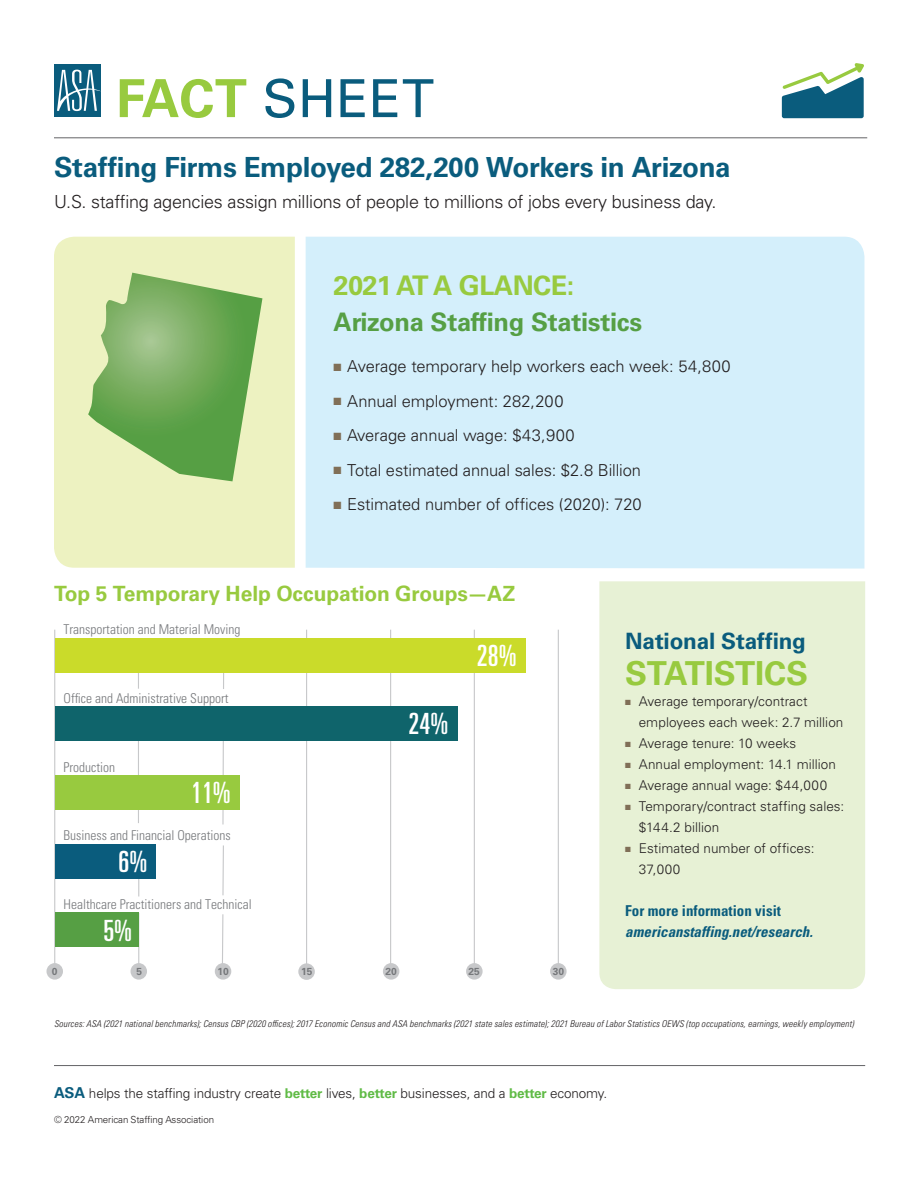
<style>
.page{position:relative;width:918px;height:1188px;background:#fff}
.page>*{position:absolute;margin:0;border:0;box-sizing:border-box;transform-origin:0 0}
.t1{font:52.5px "Univers LT Pro 55 Roman";letter-spacing:.01em;color:#0a5c7d}
.t2{font:700 33px "Univers LT Pro 65";letter-spacing:-.005em;color:#98ca3f}
.t3{font:ultra-condensed 29.25px "Univers LT Std";color:#fff}
._2019_Main_head{font:700 27.75px "Univers LT Pro 65";letter-spacing:-.015em;color:#0a5c7d}
.At_a_glance_header{font:700 27px "Univers LT Pro 65";letter-spacing:-.02em;color:#98ca3f}
.At_a_glance_header-2{font:700 25.5px "Univers LT Pro 65";letter-spacing:-.01em;color:#569f44}
.t4{font:700 22.5px "Univers LT Pro 65";letter-spacing:-.005em;color:#0a5c7d}
.Chart_Header{font:700 21px "Univers LT Pro 65";letter-spacing:-.005em;color:#98ca3f}
.Final_Intro_copy{font:300 18px "Univers LT Pro 45";letter-spacing:-.01em;color:#231f20}
.Bullets{font:300 16.5px "Univers LT Pro 45";letter-spacing:-.005em;color:#231f20}
.t5{font:italic 700 condensed 15px "Univers LT Pro";color:#0a5c7d}
.t6{font:700 condensed 15px "Univers LT Pro";color:#0a5c7d}
.t7{font:300 13.5px/21px "Univers LT Pro 45";letter-spacing:.005em;color:#231f20}
.t8{font:300 condensed 13.5px "Univers LT Std";color:#76787b}
.t9{font:700 10.2px "Univers LT Std";color:#76787b}
.t10{font:300 9.75px "Univers LT Pro 45";letter-spacing:-.01em;color:#231f20}
.t11{font:italic 300 condensed 9.3px "Univers LT Pro";letter-spacing:.015em;color:#231f20}
.s1{font-family:"Univers LT Pro 65";font-weight:700;color:#98ca3f}
.s2{color:#806f57}
.s3{font-family:"Univers LT Pro 65";font-weight:700;font-size:15px;color:#0a5c7d}
.s4{font-family:"Univers LT Pro 65";font-weight:700;color:#60bb46}
</style>
<div class="page">
<div style="left:599px;top:581px;width:266px;height:408px;background:#e7f1d5"></div>
<hr style="left:54px;top:138px;width:813px;height:1px;background:#636366">
<div style="left:54px;top:64px;width:46px;height:53px;background:#0a5c7d"></div>
<svg style="left:57px;top:70px;width:44px;height:41px"></svg>
<svg style="left:782px;top:63px;width:82px;height:55px"></svg>
<div style="left:306px;top:237px;width:558px;height:332px;background:#d4effb"></div>
<div style="left:54px;top:237px;width:241px;height:331px;background:#edf2c1"></div>
<hr style="left:54px;top:1065px;width:811px;height:1px;background:#636366">
<hr style="left:54px;top:630px;width:1px;height:336px;background:#c7c8ca">
<div style="left:46px;top:963px;width:17px;height:17px;background:#c7c8ca;border-radius:50%"></div>
<div style="left:215px;top:963px;width:16px;height:17px;background:#c7c8ca;border-radius:50%"></div>
<hr style="left:222px;top:721px;width:2px;height:104px;background:#c7c8ca">
<hr style="left:223px;top:641px;width:1px;height:48px;background:#c7c8ca">
<svg style="left:221px;top:914px;width:3px;height:50px"></svg>
<hr style="left:222px;top:845px;width:2px;height:50px;background:#c7c8ca">
<div style="left:131px;top:963px;width:16px;height:17px;background:#c7c8ca;border-radius:50%"></div>
<hr style="left:138px;top:715px;width:1px;height:108px;background:#c7c8ca">
<hr style="left:138px;top:641px;width:1px;height:48px;background:#c7c8ca">
<hr style="left:138px;top:844px;width:1px;height:53px;background:#c7c8ca">
<hr style="left:138px;top:913px;width:1px;height:53px;background:#c7c8ca">
<hr style="left:306px;top:630px;width:1px;height:336px;background:#c7c8ca">
<div style="left:298px;top:963px;width:17px;height:17px;background:#c7c8ca;border-radius:50%"></div>
<hr style="left:390px;top:630px;width:1px;height:336px;background:#c7c8ca">
<div style="left:383px;top:963px;width:16px;height:17px;background:#c7c8ca;border-radius:50%"></div>
<hr style="left:474px;top:630px;width:1px;height:336px;background:#c7c8ca">
<div style="left:466px;top:963px;width:17px;height:17px;background:#c7c8ca;border-radius:50%"></div>
<hr style="left:558px;top:630px;width:1px;height:336px;background:#c7c8ca">
<div style="left:550px;top:963px;width:17px;height:17px;background:#c7c8ca;border-radius:50%"></div>
<div style="left:55px;top:913px;width:84px;height:34px;background:#569f44"></div>
<div style="left:55px;top:844px;width:100px;height:34px;background:#0a5c7d"></div>
<div style="left:55px;top:775px;width:184px;height:35px;background:#98ca3f"></div>
<div style="left:55px;top:707px;width:403px;height:34px;background:#0f646b"></div>
<div style="left:55px;top:638px;width:471px;height:34px;background:#cadb2a"></div>
<svg style="left:88px;top:273px;width:174px;height:208px;background:#92be76"></svg>
<h1 class="t1" style="left:116px;top:62px;width:319px"><span class="s1">FACT</span> SHEET</h1>
<p class="_2019_Main_head" style="left:54px;top:148px;width:678px">Staffing Firms Employed 282,200 Workers in Arizona</p>
<p class="Final_Intro_copy" style="left:54px;top:190px;width:664px">U.S. staffing agencies assign millions of people to millions of jobs every business day.</p>
<p class="At_a_glance_header" style="left:334px;top:266px;width:242px">2021 AT A GLANCE:</p>
<p class="At_a_glance_header-2" style="left:334px;top:304px;width:310px">Arizona Staffing Statistics</p>
<p class="Bullets" style="left:334px;top:356px;width:399px"><span class="s2">■</span> Average temporary help workers each week: 54,800</p>
<p class="Bullets" style="left:334px;top:390px;width:231px"><span class="s2">■</span> Annual employment: 282,200</p>
<p class="Bullets" style="left:334px;top:425px;width:243px"><span class="s2">■</span> Average annual wage: $43,900</p>
<p class="Bullets" style="left:334px;top:459px;width:309px"><span class="s2">■</span> Total estimated annual sales: $2.8 Billion</p>
<p class="Bullets" style="left:334px;top:494px;width:310px"><span class="s2">■</span> Estimated number of offices (2020): 720</p>
<p class="Chart_Header" style="left:54px;top:578px;width:463px">Top 5 Temporary Help Occupation Groups—AZ</p>
<p class="t8" style="left:64px;top:621px;width:178px">Transportation and Material Moving</p>
<p class="t8" style="left:64px;top:690px;width:166px">Office and Administrative Support</p>
<p class="t8" style="left:64px;top:759px;width:53px">Production</p>
<p class="t3" style="left:191px;top:776px;width:41px">11%</p>
<p class="t8" style="left:64px;top:827px;width:169px">Business and Financial Operations</p>
<p class="t3" style="left:119px;top:845px;width:30px">6%</p>
<p class="t8" style="left:64px;top:896px;width:190px">Healthcare Practitioners and Technical</p>
<p class="t3" style="left:103px;top:914px;width:30px">5%</p>
<p class="t3" style="left:409px;top:707px;width:41px">24%</p>
<p class="t3" style="left:477px;top:638px;width:41px">28%</p>
<p class="t9" style="left:52px;top:965px;width:7px">0</p>
<p class="t9" style="left:136px;top:965px;width:7px">5</p>
<p class="t9" style="left:218px;top:965px;width:13px">10</p>
<p class="t9" style="left:301px;top:966px;width:13px">15</p>
<p class="t9" style="left:385px;top:965px;width:13px">20</p>
<p class="t9" style="left:469px;top:965px;width:13px">25</p>
<p class="t9" style="left:553px;top:965px;width:13px">30</p>
<h3 class="t4" style="left:625px;top:626px;width:182px">National Staffing</h3>
<h2 class="t2" style="left:625px;top:651px;width:184px">STATISTICS</h2>
<p class="t7" style="left:639px;top:691px;width:206px;text-indent:-14px"><span class="s2">■</span> Average temporary/contract employees each week: 2.7 million</p>
<p class="t7" style="left:625px;top:733px;width:173px"><span class="s2">■</span> Average tenure: 10 weeks</p>
<p class="t7" style="left:625px;top:754px;width:212px"><span class="s2">■</span> Annual employment: 14.1 million</p>
<p class="t7" style="left:625px;top:775px;width:203px"><span class="s2">■</span> Average annual wage: $44,000</p>
<p class="t7" style="left:639px;top:796px;width:207px;text-indent:-14px"><span class="s2">■</span> Temporary/contract staffing sales: $144.2 billion</p>
<p class="t7" style="left:639px;top:838px;width:177px;text-indent:-14px"><span class="s2">■</span> Estimated number of offices:<br>37,000</p>
<p class="t6" style="left:625px;top:902px;width:157px">For more information visit</p>
<p class="t5" style="left:625px;top:923px;width:189px">americanstaffing.net/research.</p>
<p class="t11" style="left:54px;top:1018px;width:801px">Sources: ASA (2021 national benchmarks); Census CBP (2020 offices); 2017 Economic Census and ASA benchmarks (2021 state sales estimate); 2021 Bureau of Labor Statistics OEWS (top occupations, earnings, weekly employment)</p>
<p class="t7" style="left:54px;top:1082px;width:555px"><span class="s3">ASA</span> helps the staffing industry create <span class="s4">better</span> lives, <span class="s4">better</span> businesses, and a <span class="s4">better</span> economy.</p>
<p class="t10" style="left:54px;top:1113px;width:162px">© 2022 American Staffing Association</p>
</div>
